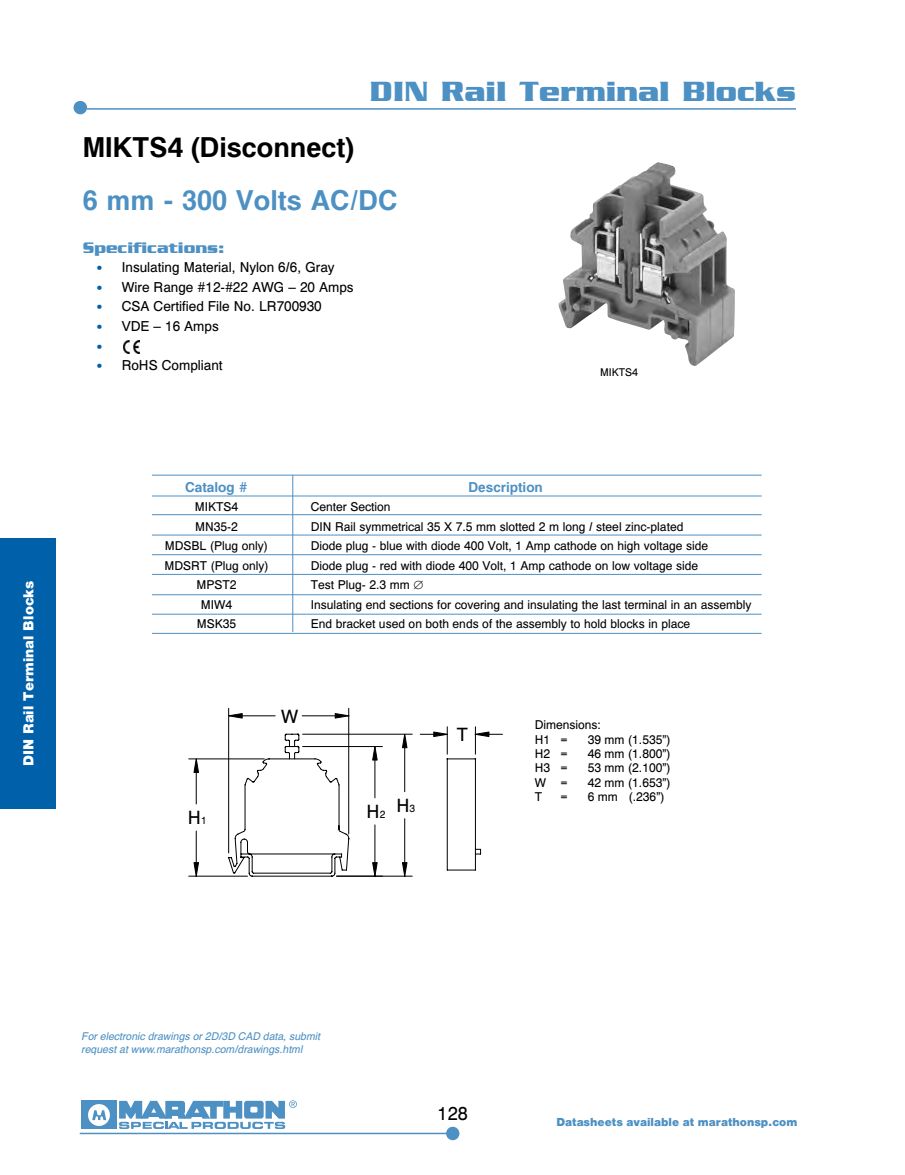
<style>
.page{position:relative;width:905px;height:1175px;background:#fff}
.page>*{position:absolute;margin:0;border:0;box-sizing:border-box;transform-origin:0 0}
.t1{font:700 30px "Serpentine LT";color:#4d90c3}
.t2{font:700 27px "Helv";color:#000}
.t3{font:700 27px "Helv";color:#4d90c3}
.t4{font:18.15px "Helv Normal";color:#000}
.t5{font:18px "Helv Normal";color:#000}
.t6{font:700 16.5px "Serpentine LT";color:#4d90c3}
.t7{font:900 15px "Helv";color:#fff}
.t8{font:13.5px "Helv Normal";color:#000}
.t9{font:700 13.5px "Helv";color:#4d90c3}
.t10{font:700 13.5px "Serpentine LT";color:#0060a9}
.t11{font:12px/14.4px "Helv Normal";color:#000}
.t12{font:900 12px "Helv";color:#4d90c3}
.t13{font:italic 10.5px/12.6px "Helv";color:#4d90c3}
.t14{font:10.5px "Helv Normal";color:#000}
.s1{font-family:"Serpentine LT";font-weight:700;color:#0060a9}
.s2{font-size:10.05px}
</style>
<div class="page">
<div style="left:446px;top:1126px;width:13px;height:14px;background:#4d90c3;border-radius:50%"></div>
<hr style="left:80px;top:1132px;width:366px;height:2px;background:#4d90c3">
<div style="left:74px;top:101px;width:13px;height:13px;background:#4d90c3;border-radius:50%"></div>
<hr style="left:87px;top:108px;width:709px;height:2px;background:#4d90c3">
<div style="left:0;top:539px;width:55px;height:270px;background:#0060a9"></div>
<img style="left:558px;top:162px;width:177px;height:204px">
<img style="left:123px;top:340px;width:17px;height:13px">
<hr style="left:152px;top:475px;width:609px;height:1px;background:#4d90c3">
<hr style="left:152px;top:495px;width:609px;height:1px;background:#4d90c3">
<hr style="left:152px;top:514px;width:609px;height:1px;background:#4d90c3">
<hr style="left:152px;top:534px;width:609px;height:1px;background:#4d90c3">
<hr style="left:152px;top:554px;width:609px;height:1px;background:#4d90c3">
<hr style="left:152px;top:574px;width:609px;height:1px;background:#4d90c3">
<hr style="left:152px;top:594px;width:609px;height:1px;background:#4d90c3">
<hr style="left:152px;top:614px;width:609px;height:1px;background:#4d90c3">
<hr style="left:152px;top:633px;width:609px;height:1px;background:#4d90c3">
<hr style="left:292px;top:475px;width:1px;height:157px;background:#4d90c3">
<svg style="left:188px;top:713px;width:301px;height:164px"></svg>
<div style="left:81px;top:1100px;width:36px;height:28px;background:#4d90c3"></div>
<div style="left:88px;top:1104px;width:22px;height:21px;background:#fff;border-radius:50%"></div>
<svg style="left:119px;top:1100px;width:178px;height:28px"></svg>
<svg style="left:92px;top:1110px;width:14px;height:10px"></svg>
<p class="t7" style="left:19px;top:766px;width:187px;rotate:-90deg">DIN Rail Terminal Blocks</p>
<h1 class="t1" style="left:370px;top:74px;width:427px">DIN Rail Terminal Blocks</h1>
<h2 class="t2" style="left:83px;top:131px;width:273px">MIKTS4 (Disconnect)</h2>
<h2 class="t3" style="left:83px;top:183px;width:316px">6 mm - 300 Volts AC/DC</h2>
<h3 class="t6" style="left:83px;top:238px;width:143px">Specifications:</h3>
<p class="t8" style="left:96px;top:259px;width:240px"><span class="s1">•</span> Insulating Material, Nylon 6/6, Gray</p>
<p class="t8" style="left:96px;top:278px;width:259px"><span class="s1">•</span> Wire Range #12-#22 AWG – 20 Amps</p>
<p class="t8" style="left:96px;top:298px;width:227px"><span class="s1">•</span> CSA Certified File No. LR700930</p>
<p class="t8" style="left:96px;top:317px;width:124px"><span class="s1">•</span> VDE – 16 Amps</p>
<p class="t10" style="left:96px;top:338px;width:8px">•</p>
<p class="t8" style="left:96px;top:356px;width:128px"><span class="s1">•</span> RoHS Compliant</p>
<p class="t14" style="left:600px;top:366px;width:39px">MIKTS4</p>
<p class="t9" style="left:185px;top:478px;width:64px">Catalog #</p>
<p class="t9" style="left:468px;top:478px;width:76px">Description</p>
<p class="t11" style="left:195px;top:499px;width:45px">MIKTS4</p>
<p class="t11" style="left:311px;top:499px;width:81px">Center Section</p>
<p class="t11" style="left:195px;top:519px;width:44px">MN35-2</p>
<p class="t11" style="left:311px;top:519px;width:374px">DIN Rail symmetrical 35 X 7.5 mm slotted 2 m long / steel zinc-plated</p>
<p class="t11" style="left:165px;top:538px;width:104px">MDSBL (Plug only)</p>
<p class="t11" style="left:311px;top:538px;width:399px">Diode plug - blue with diode 400 Volt, 1 Amp cathode on high voltage side</p>
<p class="t11" style="left:164px;top:558px;width:105px">MDSRT (Plug only)</p>
<p class="t11" style="left:311px;top:558px;width:389px">Diode plug - red with diode 400 Volt, 1 Amp cathode on low voltage side</p>
<p class="t11" style="left:196px;top:577px;width:42px">MPST2</p>
<p class="t11" style="left:311px;top:577px;width:114px">Test Plug- 2.3 mm ∅</p>
<p class="t11" style="left:201px;top:597px;width:33px">MIW4</p>
<p class="t11" style="left:311px;top:597px;width:442px">Insulating end sections for covering and insulating the last terminal in an assembly</p>
<p class="t11" style="left:197px;top:616px;width:41px">MSK35</p>
<p class="t11" style="left:311px;top:616px;width:381px">End bracket used on both ends of the assembly to hold blocks in place</p>
<h3 class="t4" style="left:188px;top:806px;width:20px">H<span class="s2">1</span></h3>
<h3 class="t4" style="left:281px;top:704px;width:19px">W</h3>
<h3 class="t4" style="left:366px;top:797px;width:50px">H<sub>2</sub> H<sup>3</sup></h3>
<h3 class="t4" style="left:457px;top:723px;width:13px">T</h3>
<p class="t11" style="left:535px;top:717px;width:68px">Dimensions:<br>H1 =</p>
<p class="t11" style="left:587px;top:731px;width:84px">39 mm (1.535”)</p>
<p class="t11" style="left:535px;top:746px;width:34px">H2 =</p>
<p class="t11" style="left:587px;top:746px;width:84px">46 mm (1.800”)</p>
<p class="t11" style="left:535px;top:760px;width:34px">H3 =</p>
<p class="t11" style="left:587px;top:760px;width:84px">53 mm (2.100”)</p>
<p class="t11" style="left:535px;top:775px;width:34px">W =</p>
<p class="t11" style="left:587px;top:775px;width:84px">42 mm (1.653”)</p>
<p class="t11" style="left:535px;top:789px;width:9px">T</p>
<p class="t11" style="left:560px;top:789px;width:9px">=</p>
<p class="t11" style="left:587px;top:789px;width:78px">6 mm (.236”)</p>
<p class="t13" style="left:81px;top:1029px;width:240px">For electronic drawings or 2D/3D CAD data, submit request at www.marathonsp.com/drawings.html</p>
<h3 class="t5" style="left:437px;top:1102px;width:32px">128</h3>
<p class="t12" style="left:556px;top:1114px;width:242px">Datasheets available at marathonsp.com</p>
</div>
